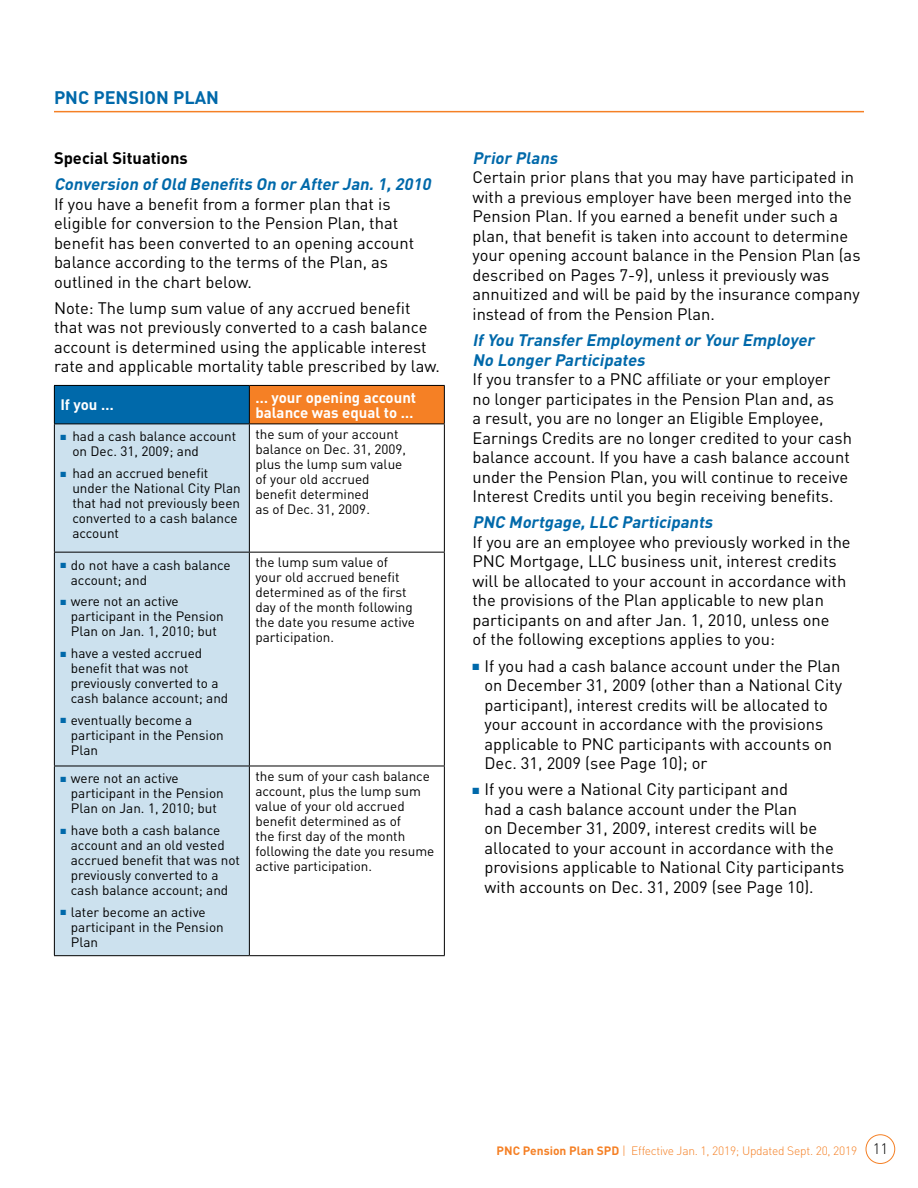
<style>
.page{position:relative;width:918px;height:1188px;background:#fff}
.page>*{position:absolute;margin:0;border:0;box-sizing:border-box;transform-origin:0 0}
.t1{font:700 18px "DIN Pro";color:#0069aa}
.BULLET_TIER1{font:16.5px/19.5px "DIN Pro";color:#000}
.Blue_sub_head{font:italic 700 16.5px/19.5px "DIN Pro";color:#0069aa}
.Black_head{font:700 16.5px "DIN Pro";color:#000}
.Chart_Heads_white{font:700 15px/15px "DIN Pro";color:#fff}
.Chart_bullet{font:13.5px/15px "DIN Pro";color:#000}
.Chart_text{font:13.5px/15px "DIN Pro";color:#000}
.t2{font:300 12px "DIN Pro";letter-spacing:-.02em;color:#f58025}
.s1{color:#0069aa}
.s2{font-weight:700}
.s3{font-size:15px;color:#000}
</style>
<div class="page">
<hr style="left:54px;top:111px;width:810px;height:1px;background:#f58025">
<div style="left:866px;top:1134px;width:29px;height:30px;border:1px solid #f58025;border-radius:50%"></div>
<div style="left:54px;top:385px;width:195px;height:39px;background:#0069aa"></div>
<div style="left:249px;top:385px;width:195px;height:39px;background:#f58025"></div>
<div style="left:55px;top:425px;width:194px;height:530px;background:#cce1ee"></div>
<hr style="left:54px;top:385px;width:195px;height:1px;background:#000">
<hr style="left:54px;top:386px;width:1px;height:38px;background:#000">
<hr style="left:249px;top:385px;width:196px;height:1px;background:#000">
<hr style="left:249px;top:386px;width:1px;height:38px;background:#000">
<hr style="left:444px;top:386px;width:1px;height:38px;background:#000">
<hr style="left:54px;top:424px;width:195px;height:1px;background:#000">
<hr style="left:54px;top:424px;width:1px;height:128px;background:#000">
<hr style="left:249px;top:424px;width:196px;height:1px;background:#000">
<hr style="left:249px;top:424px;width:1px;height:128px;background:#000">
<hr style="left:444px;top:424px;width:1px;height:128px;background:#000">
<hr style="left:54px;top:552px;width:195px;height:1px;background:#000">
<hr style="left:54px;top:553px;width:1px;height:213px;background:#000">
<hr style="left:249px;top:552px;width:196px;height:1px;background:#000">
<hr style="left:249px;top:553px;width:1px;height:213px;background:#000">
<hr style="left:444px;top:553px;width:1px;height:213px;background:#000">
<hr style="left:54px;top:766px;width:195px;height:1px;background:#000">
<hr style="left:54px;top:766px;width:1px;height:189px;background:#000">
<hr style="left:249px;top:766px;width:196px;height:1px;background:#000">
<hr style="left:249px;top:766px;width:1px;height:189px;background:#000">
<hr style="left:444px;top:766px;width:1px;height:189px;background:#000">
<hr style="left:54px;top:955px;width:195px;height:1px;background:#000">
<hr style="left:249px;top:955px;width:196px;height:1px;background:#000">
<p class="t1" style="left:54px;top:86px;width:167px">PNC PENSION PLAN</p>
<p class="Black_head" style="left:54px;top:147px;width:135px">Special Situations</p>
<p class="Blue_sub_head" style="left:54px;top:174px;width:382px">Conversion ofOld Benefits On or After Jan.1,2010</p>
<p class="BULLET_TIER1" style="left:54px;top:193px;width:362px">If you have a benefit from a former plan that is eligible for conversion to the Pension Plan, that benefit has been converted to an opening account balance according to the terms of the Plan, as outlined in the chart below.</p>
<p class="BULLET_TIER1" style="left:54px;top:297px;width:387px">Note: The lump sum value of any accrued benefit that was not previously converted to a cash balance account is determined using the applicable interest rate and applicable mortality table prescribed by law.</p>
<p class="Chart_Heads_white" style="left:60px;top:397px;width:55px">If you …</p>
<p class="Chart_Heads_white" style="left:255px;top:389px;width:162px">… your opening account balance was equal to …</p>
<p class="Chart_bullet" style="left:72px;top:428px;width:165px;text-indent:-12px"><span class="s1">■</span> had a cash balance account on Dec. 31, 2009; and</p>
<p class="Chart_bullet" style="left:72px;top:465px;width:170px;text-indent:-12px"><span class="s1">■</span> had an accrued benefit under the National City Plan that had not previously been converted to a cash balance account</p>
<p class="Chart_text" style="left:255px;top:426px;width:152px">the sum of your account balance on Dec. 31, 2009, plus the lump sum value of your old accrued benefit determined<br>as of Dec. 31, 2009.</p>
<p class="Chart_bullet" style="left:71px;top:557px;width:161px;text-indent:-10px"><span class="s1">■</span> do not have a cash balance account; and</p>
<p class="Chart_bullet" style="left:71px;top:593px;width:154px;text-indent:-10px"><span class="s1">■</span> were not an active participant in the Pension<br>Plan on Jan. 1, 2010; but</p>
<p class="Chart_bullet" style="left:71px;top:645px;width:159px;text-indent:-10px"><span class="s1">■</span> have a vested accrued benefit that was not previously converted to a cash balance account; and</p>
<p class="Chart_bullet" style="left:71px;top:712px;width:154px;text-indent:-10px"><span class="s1">■</span> eventually become a participant in the Pension<br>Plan</p>
<p class="Chart_bullet" style="left:71px;top:771px;width:154px;text-indent:-10px"><span class="s1">■</span> were not an active participant in the Pension<br>Plan on Jan. 1, 2010; but</p>
<p class="Chart_bullet" style="left:71px;top:822px;width:171px;text-indent:-10px"><span class="s1">■</span> have both a cash balance account and an old vested accrued benefit that was not previously converted to a cash balance account; and</p>
<p class="Chart_bullet" style="left:71px;top:904px;width:154px;text-indent:-10px"><span class="s1">■</span> later become an active participant in the Pension<br>Plan</p>
<p class="Chart_bullet" style="left:255px;top:554px;width:161px">the lump sum value of your old accrued benefit determined as of the first day of the month following the date you resume active participation.</p>
<p class="Chart_bullet" style="left:255px;top:768px;width:181px">the sum of your cash balance account, plus the lump sum value of your old accrued benefit determined as of<br>the first day of the month following the date you resume active participation.</p>
<p class="Blue_sub_head" style="left:472px;top:147px;width:90px">Prior Plans</p>
<p class="BULLET_TIER1" style="left:472px;top:167px;width:390px">Certain prior plans that you may have participated in with a previous employer have been merged into the Pension Plan. If you earned a benefit under such a plan, that benefit is taken into account to determine your opening account balance in the Pension Plan (as described on Pages 7-9), unless it previously was annuitized and will be paid by the insurance company instead of from the Pension Plan.</p>
<p class="Blue_sub_head" style="left:472px;top:330px;width:347px">IfYou Transfer Employmentor Your Employer<br>No Longer Participates</p>
<p class="BULLET_TIER1" style="left:472px;top:369px;width:381px">If you transfer to a PNC affiliate or your employer no longer participates in the Pension Plan and, as<br>a result, you are no longer an Eligible Employee, Earnings Credits are no longer credited to your cash balance account. If you have a cash balance account under the Pension Plan, you will continue to receive Interest Credits until you begin receiving benefits.</p>
<p class="Blue_sub_head" style="left:472px;top:512px;width:245px">PNC Mortgage,LLC Participants</p>
<p class="BULLET_TIER1" style="left:472px;top:531px;width:380px">If you are an employee who previously worked in the PNC Mortgage, LLC business unit, interest credits will be allocated to your account in accordance with the provisions of the Plan applicable to new plan participants on and after Jan. 1, 2010, unless one<br>of the following exceptions applies to you:</p>
<p class="BULLET_TIER1" style="left:484px;top:655px;width:359px;text-indent:-12px"><span class="s1">■</span> If you had a cash balance account under the Plan on December 31, 2009 (other than a National City participant), interest credits will be allocated to your account in accordance with the provisions applicable to PNC participants with accounts on Dec. 31, 2009 (see Page 10); or</p>
<p class="BULLET_TIER1" style="left:484px;top:779px;width:361px;text-indent:-12px"><span class="s1">■</span> If you were a National City participant and<br>had a cash balance account under the Plan<br>on December 31, 2009, interest credits will be allocated to your account in accordance with the provisions applicable to National City participants with accounts on Dec. 31, 2009 (see Page 10).</p>
<p class="t2" style="left:497px;top:1142px;width:393px"><span class="s2">PNC Pension Plan SPD</span> | Effective Jan. 1, 2019; Updated Sept. 20, 2019 <span class="s3">11</span></p>
</div>
